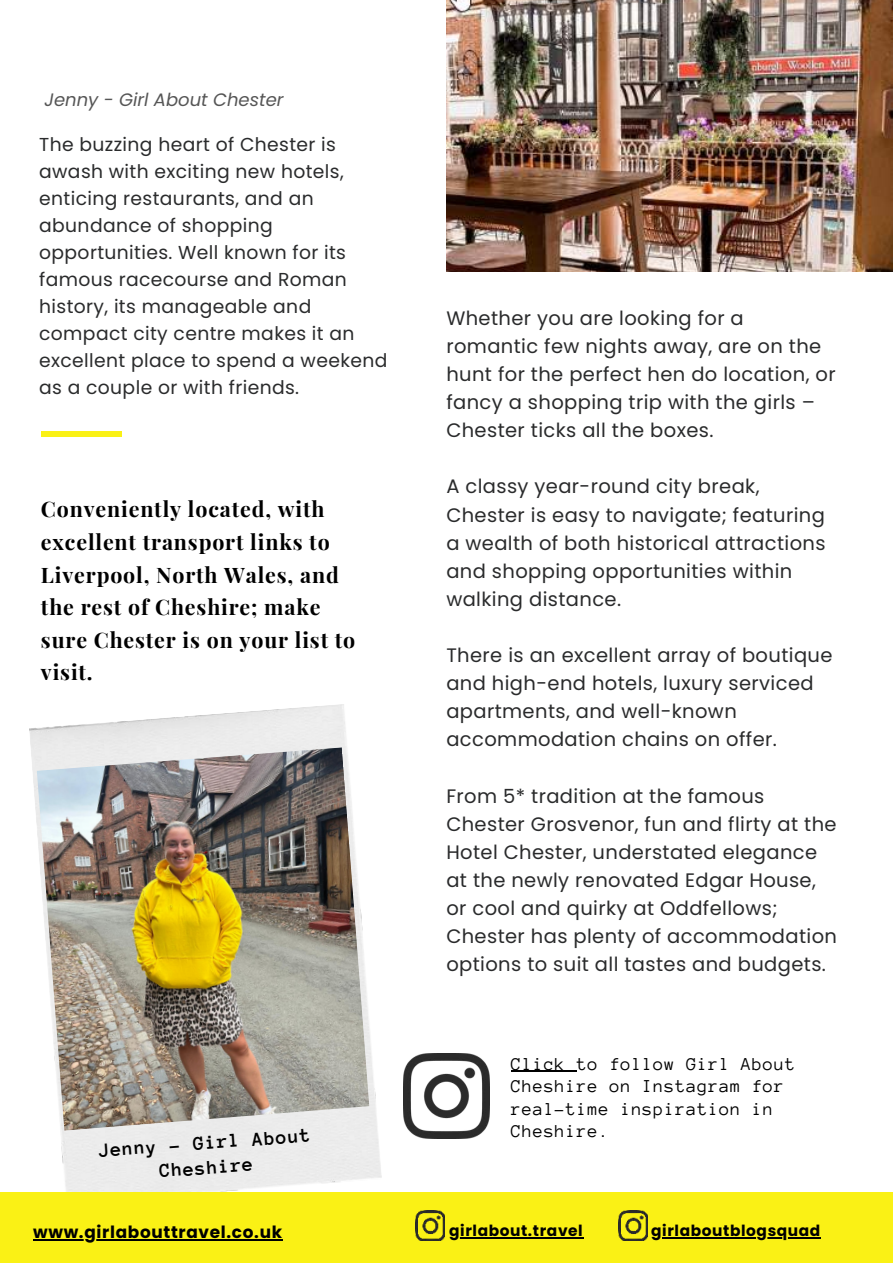
<style>
.page{position:relative;width:893px;height:1264px;background:#fff}
.page>*{position:absolute;margin:0;border:0;box-sizing:border-box;transform-origin:0 0}
.t1{font:700 21.3px/32.5px "Playfair Display";letter-spacing:.04em;color:#000}
.t2{font:700 20.1px/24.8px "Anonymous Pro";color:#000;text-align:center}
.t3{font:19.5px/28px "Poppins";letter-spacing:.02em;color:#2a2b2c}
.t4{font:18.75px/27px "Poppins";letter-spacing:.02em;color:#2a2b2c}
.t5{font:18.6px/22.5px "Anonymous Pro";letter-spacing:.04em;color:#000}
.t6{font:italic 18px "Poppins";color:#565656}
.t7{font:700 16.8px "Poppins";letter-spacing:.04em;color:#000}
.t8{font:700 15.3px "Poppins";letter-spacing:.04em;color:#000}
</style>
<div class="page">
<div style="left:41px;top:431px;width:80px;height:6px;background:#faf115"></div>
<img style="left:37px;top:747px;width:332px;height:383px">
<img style="left:403px;top:1053px;width:86px;height:85px">
<img style="left:446px;top:0;width:446px;height:271px">
<hr style="left:511px;top:1070px;width:66px;height:1px;background:#000">
<div style="left:0;top:1192px;width:892px;height:70px;background:#faf115"></div>
<hr style="left:33px;top:1239px;width:250px;height:1px;background:#000">
<img style="left:415px;top:1210px;width:29px;height:30px">
<hr style="left:449px;top:1237px;width:134px;height:1px;background:#000">
<img style="left:618px;top:1210px;width:29px;height:30px">
<hr style="left:651px;top:1237px;width:169px;height:1px;background:#000">
<p class="t6" style="left:45px;top:89px;width:240px">Jenny - Girl About Chester</p>
<p class="t4" style="left:39px;top:131px;width:350px">The buzzing heart of Chester is awash with exciting new hotels, enticing restaurants, and an abundance of shopping opportunities. Well known for its famous racecourse and Roman history, its manageable and compact city centre makes it an excellent place to spend a weekend as a couple or with friends.</p>
<p class="t1" style="left:41px;top:491px;width:316px">Conveniently located, with excellent transport links to<br>Liverpool, North Wales, and the rest of Cheshire; make sure Chester is on your list to visit.</p>
<p class="t2" style="left:98px;top:1137px;width:214px;rotate:-4deg">Jenny - Girl About<br>Cheshire</p>
<p class="t3" style="left:446px;top:304px;width:391px">Whether you are looking for a romantic few nights away, are on the hunt for the perfect hen do location, or fancy a shopping trip with the girls – Chester ticks all the boxes.</p>
<p class="t3" style="left:446px;top:472px;width:381px">A classy year-round city break, Chester is easy to navigate; featuring a wealth of both historical attractions and shopping opportunities within walking distance.</p>
<p class="t3" style="left:446px;top:641px;width:387px">There is an excellent array of boutique and high-end hotels, luxury serviced apartments, and well-known accommodation chains on offer.</p>
<p class="t3" style="left:446px;top:782px;width:392px">From 5* tradition at the famous Chester Grosvenor, fun and flirty at the Hotel Chester, understated elegance at the newly renovated Edgar House, or cool and quirky at Oddfellows; Chester has plenty of accommodation options to suit all tastes and budgets.</p>
<p class="t5" style="left:511px;top:1051px;width:286px">Click to follow Girl About<br>Cheshire on Instagram for real-time inspiration in<br>Cheshire.</p>
<p class="t7" style="left:33px;top:1222px;width:250px">www.girlabouttravel.co.uk</p>
<p class="t8" style="left:449px;top:1221px;width:135px">girlabout.travel</p>
<p class="t8" style="left:651px;top:1221px;width:171px">girlaboutblogsquad</p>
</div>
